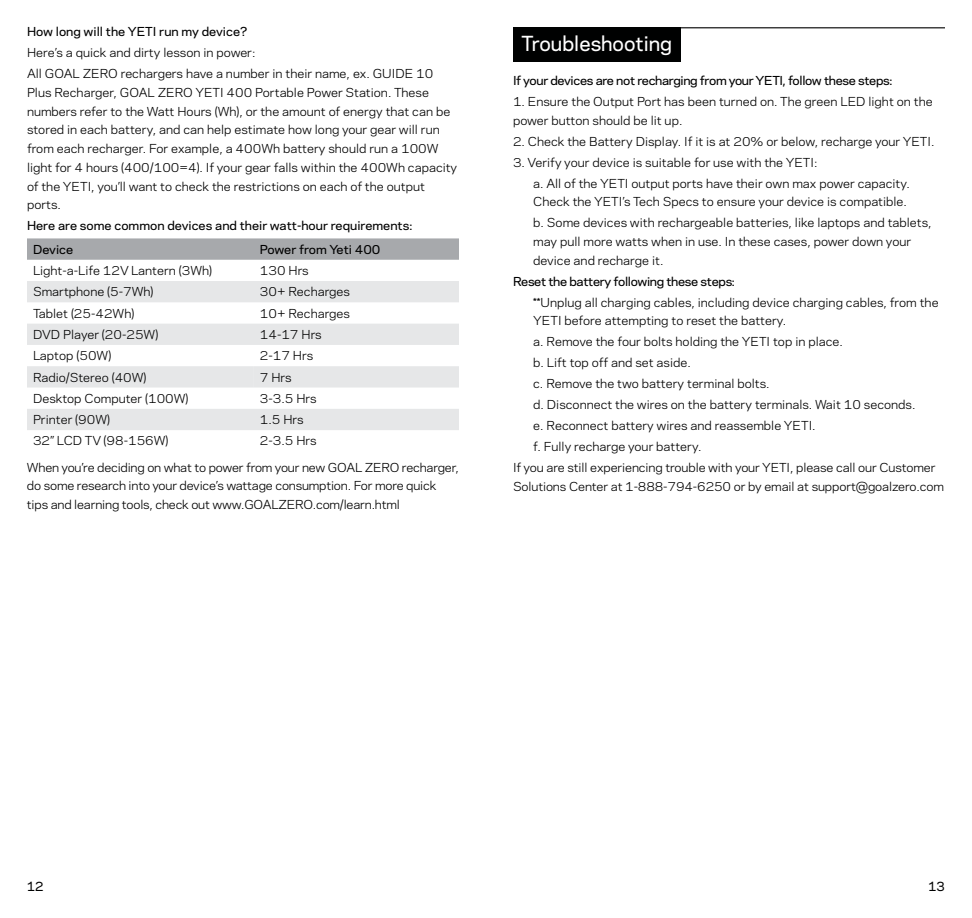
<style>
.page{position:relative;width:972px;height:918px;background:#fff}
.page>*{position:absolute;margin:0;border:0;box-sizing:border-box;transform-origin:0 0}
.t1{font:500 19.5px "Galaxie Polaris";color:#fff}
.t2{font:500 12px "Galaxie Polaris";color:#000101}
.t3{font:11.7px/18.8px "Galaxie Polaris";color:#000;scale:1.05 1}
.t4{font:500 11.7px/23.4px "Galaxie Polaris";color:#000;scale:1.05 1}
.t5{font:500 11.7px "Galaxie Polaris";letter-spacing:-.02em;color:#000;scale:1.05 1}
</style>
<div class="page">
<svg style="left:27px;top:238px;width:432px;height:22px;background:#a9abae"></svg>
<svg style="left:27px;top:281px;width:432px;height:149px"></svg>
<svg style="left:27px;top:324px;width:432px;height:64px"></svg>
<div style="left:513px;top:27px;width:168px;height:34px;background:#000101"></div>
<hr style="left:513px;top:27px;width:432px;height:1px;background:#000101">
<p class="t4" style="left:27px;top:20px;width:212px">How long will the YETI run my device?</p>
<p class="t3" style="left:27px;top:42px;width:388px;line-height:20.9px">Here’s a quick and dirty lesson in power:<br>All GOAL ZERO rechargers have a number in their name, ex. GUIDE 10</p>
<p class="t3" style="left:27px;top:82px;width:411px">Plus Recharger, GOAL ZERO YETI 400 Portable Power Station. These numbers refer to the Watt Hours (Wh), or the amount of energy that can be stored in each battery, and can help estimate how long your gear will run from each recharger. For example, a 400Wh battery should run a 100W light for 4 hours (400/100=4). If your gear falls within the 400Wh capacity of the YETI, you’ll want to check the restrictions on each of the output ports.</p>
<p class="t4" style="left:33px;top:213px;width:363px;text-indent:-6px">Here are some common devices and their watt-hour requirements:<br>Device</p>
<p class="t4" style="left:260px;top:237px;width:116px">Power from Yeti 400</p>
<p class="t3" style="left:33px;top:261px;width:172px">Light-a-Life 12V Lantern (3Wh)</p>
<p class="t3" style="left:260px;top:261px;width:48px">130 Hrs</p>
<p class="t3" style="left:33px;top:282px;width:116px">Smartphone (5-7Wh)</p>
<p class="t3" style="left:260px;top:282px;width:87px">30+ Recharges</p>
<p class="t3" style="left:33px;top:303px;width:98px">Tablet (25-42Wh)</p>
<p class="t3" style="left:260px;top:303px;width:87px">10+ Recharges</p>
<p class="t3" style="left:33px;top:324px;width:121px">DVD Player (20-25W)</p>
<p class="t3" style="left:260px;top:324px;width:60px">14-17 Hrs</p>
<p class="t3" style="left:33px;top:346px;width:76px">Laptop (50W)</p>
<p class="t3" style="left:260px;top:346px;width:52px">2-17 Hrs</p>
<p class="t3" style="left:33px;top:367px;width:110px">Radio/Stereo (40W)</p>
<p class="t3" style="left:260px;top:367px;width:32px">7 Hrs</p>
<p class="t3" style="left:33px;top:388px;width:150px">Desktop Computer (100W)</p>
<p class="t3" style="left:260px;top:388px;width:56px">3-3.5 Hrs</p>
<p class="t3" style="left:33px;top:410px;width:75px">Printer (90W)</p>
<p class="t3" style="left:260px;top:410px;width:43px">1.5 Hrs</p>
<p class="t3" style="left:33px;top:431px;width:131px">32” LCD TV (98-156W)</p>
<p class="t3" style="left:260px;top:431px;width:56px">2-3.5 Hrs</p>
<p class="t3" style="left:27px;top:457px;width:413px">When you’re deciding on what to power from your new GOAL ZERO recharger, do some research into your device’s wattage consumption. For more quick tips and learning tools, check out www.GOALZERO.com/learn.html</p>
<h1 class="t1" style="left:521px;top:29px;width:152px">Troubleshooting</h1>
<p class="t5" style="left:513px;top:72px;width:363px">If your devices are not recharging from your YETI, follow these steps:</p>
<p class="t3" style="left:513px;top:92px;width:401px">1. Ensure the Output Port has been turned on. The green LED light on the power button should be lit up.</p>
<p class="t3" style="left:513px;top:131px;width:403px">2. Check the Battery Display. If it is at 20% or below, recharge your YETI.</p>
<p class="t3" style="left:533px;top:151px;width:360px;line-height:20.9px;text-indent:-20px">3. Verify your device is suitable for use with the YETI:<br>a. All of the YETI output ports have their own max power capacity.</p>
<p class="t3" style="left:533px;top:191px;width:381px;line-height:20.9px">Check the YETI’s Tech Specs to ensure your device is compatible.<br>b. Some devices with rechargeable batteries, like laptops and tablets,</p>
<p class="t3" style="left:533px;top:232px;width:362px">may pull more watts when in use. In these cases, power down your device and recharge it.</p>
<p class="t5" style="left:513px;top:272px;width:213px">Reset the battery following these steps:</p>
<p class="t3" style="left:533px;top:292px;width:388px">**Unplug all charging cables, including device charging cables, from the<br>YETI before attempting to reset the battery.</p>
<p class="t3" style="left:533px;top:332px;width:296px">a. Remove the four bolts holding the YETI top in place.</p>
<p class="t3" style="left:533px;top:353px;width:152px">b. Lift top off and set aside.</p>
<p class="t3" style="left:533px;top:374px;width:227px">c. Remove the two battery terminal bolts.</p>
<p class="t3" style="left:533px;top:395px;width:366px">d. Disconnect the wires on the battery terminals. Wait 10 seconds.</p>
<p class="t3" style="left:533px;top:415px;width:271px">e. Reconnect battery wires and reassemble YETI.</p>
<p class="t3" style="left:533px;top:436px;width:162px">f. Fully recharge your battery.</p>
<p class="t3" style="left:513px;top:457px;width:404px">If you are still experiencing trouble with your YETI, please call our Customer</p>
<p class="t3" style="left:513px;top:476px;width:412px">Solutions Center at 1-888-794-6250 or by email at support@goalzero.com</p>
<p class="t2" style="left:27px;top:877px;width:18px">12</p>
<p class="t2" style="left:928px;top:877px;width:18px">13</p>
</div>
